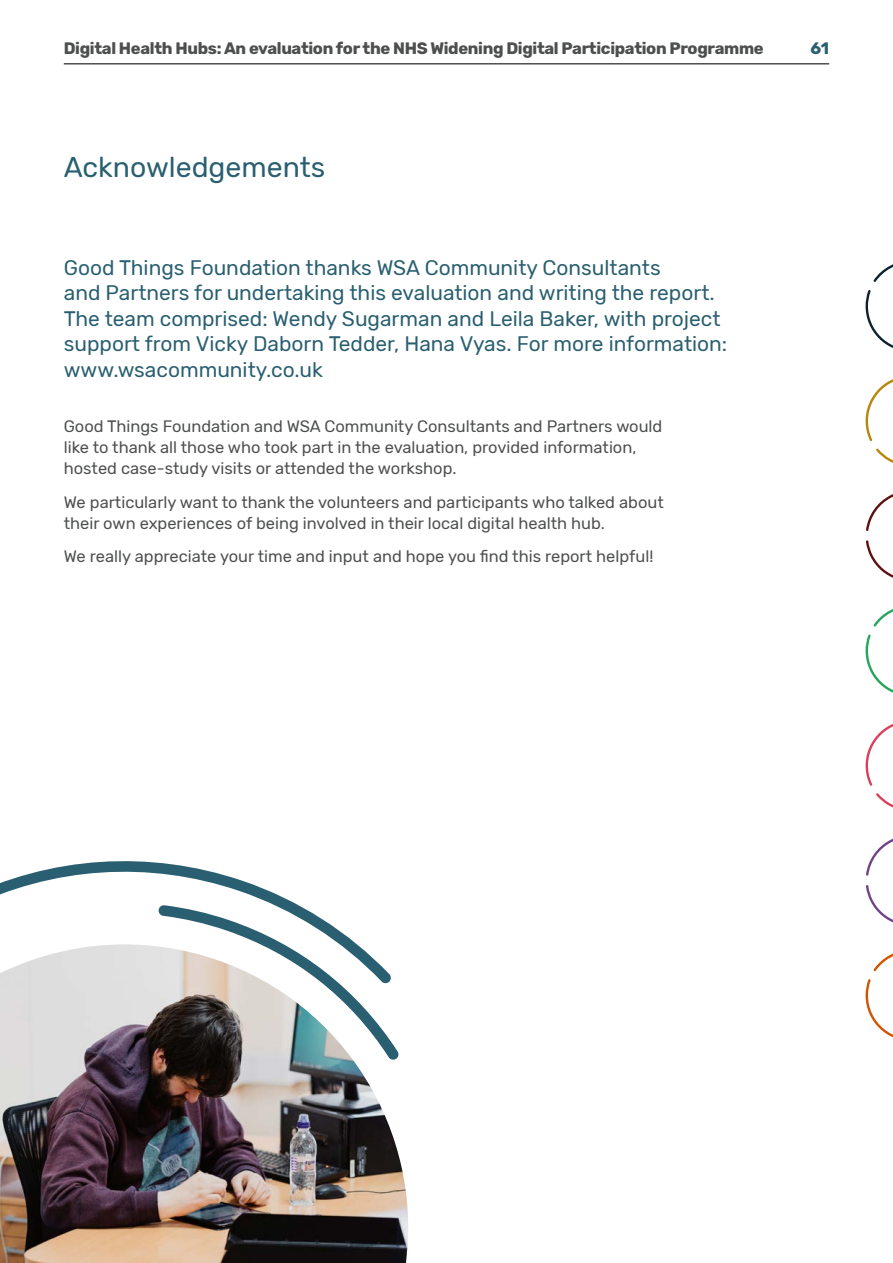
<style>
.page{position:relative;width:893px;height:1263px;background:#fff}
.page>*{position:absolute;margin:0;border:0;box-sizing:border-box;transform-origin:0 0}
.t1{font:28.5px "Rubik";color:#295f70}
.t2{font:21px/25.5px "Rubik";color:#295f70}
.t3{font:16.5px/21px "Rubik";color:#4d4e4e}
.t4{font:700 16.5px "Rubik";letter-spacing:-.02em;color:#4d4e4e}
.t5{font:700 16.5px "Rubik";color:#295f70}
</style>
<div class="page">
<svg style="left:865px;top:264px;width:28px;height:84px"></svg>
<svg style="left:865px;top:609px;width:28px;height:84px"></svg>
<svg style="left:865px;top:953px;width:28px;height:85px"></svg>
<svg style="left:865px;top:379px;width:28px;height:84px"></svg>
<svg style="left:865px;top:724px;width:28px;height:84px"></svg>
<svg style="left:866px;top:494px;width:27px;height:84px"></svg>
<svg style="left:866px;top:838px;width:27px;height:85px"></svg>
<hr style="left:64px;top:63px;width:765px;height:2px;background:#4d4e4e">
<svg style="left:0;top:861px;width:298px;height:44px"></svg>
<svg style="left:158px;top:905px;width:199px;height:39px"></svg>
<img style="left:0;top:944px;width:408px;height:319px">
<p class="t4" style="left:64px;top:39px;width:701px">Digital Health Hubs: An evaluation for the NHS Widening Digital Participation Programme</p>
<p class="t5" style="left:810px;top:39px;width:20px">61</p>
<h1 class="t1" style="left:64px;top:151px;width:263px">Acknowledgements</h1>
<p class="t2" style="left:64px;top:255px;width:665px">Good Things Foundation thanks WSA Community Consultants<br>and Partners for undertaking this evaluation and writing the report.<br>The team comprised: Wendy Sugarman and Leila Baker, with project support from Vicky Daborn Tedder, Hana Vyas. For more information: www.wsacommunity.co.uk</p>
<p class="t3" style="left:64px;top:416px;width:600px">Good Things Foundation and WSA Community Consultants and Partners would like to thank all those who took part in the evaluation, provided information, hosted case-study visits or attended the workshop.</p>
<p class="t3" style="left:64px;top:492px;width:601px">We particularly want to thank the volunteers and participants who talked about their own experiences of being involved in their local digital health hub.</p>
<p class="t3" style="left:64px;top:547px;width:591px">We really appreciate your time and input and hope you find this report helpful!</p>
</div>
